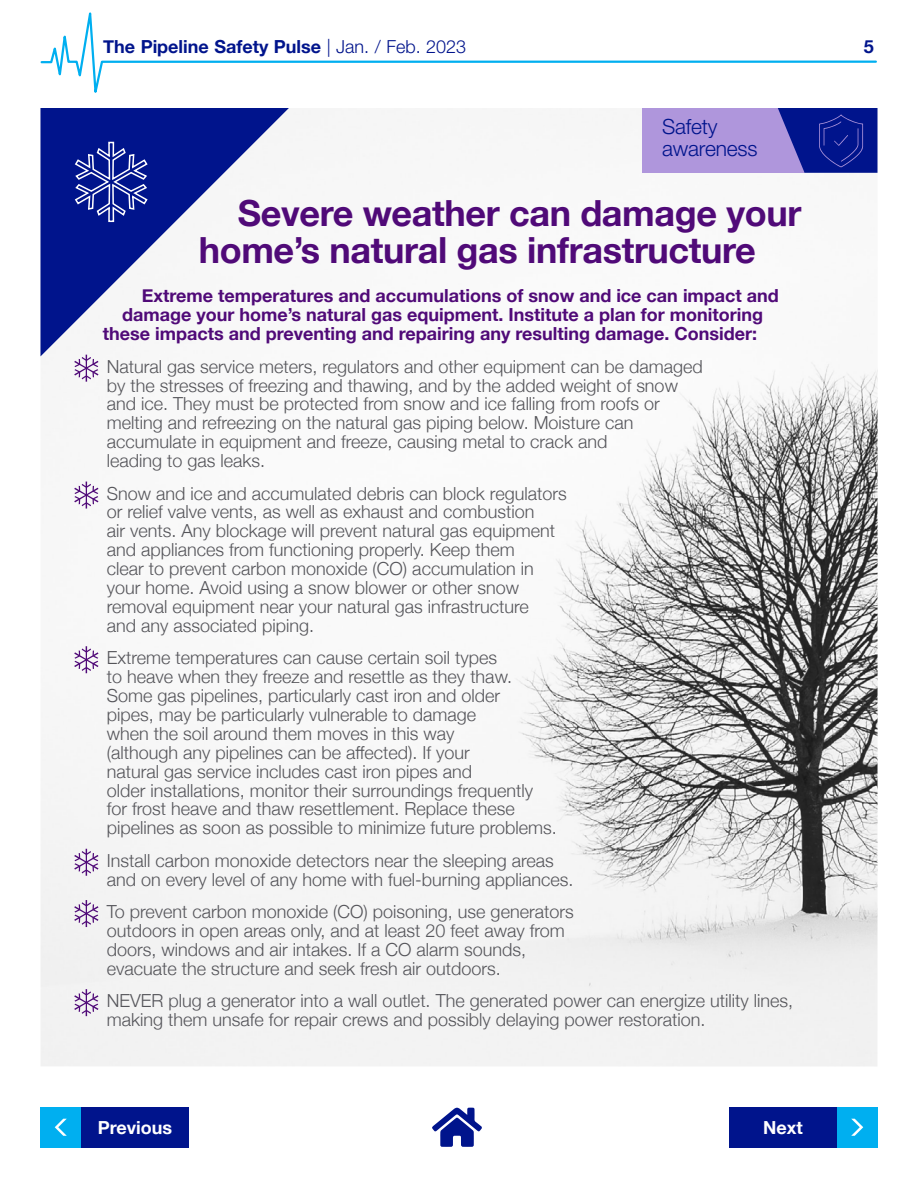
<style>
.page{position:relative;width:918px;height:1188px;background:#fff}
.page>*{position:absolute;margin:0;border:0;box-sizing:border-box;transform-origin:0 0}
.t1{font:700 36px/37.8px "Helvetica Neue";letter-spacing:-.01em;color:#500a78}
.t2{font:300 21px/22px "Helvetica Neue LT Pro";letter-spacing:-.01em;color:#00148c}
.t3{font:300 18px/18.9px "Helvetica Neue";color:#55555a}
.t4{font:700 18px "Helvetica Neue";color:#500a78}
.t5{font:700 18px "Helvetica Neue";color:#00148c}
.t6{font:700 18px "Helvetica Neue";color:#fff}
.s1{font-family:"Helvetica Neue LT Pro";font-weight:300}
</style>
<div class="page">
<img style="left:40px;top:110px;width:838px;height:956px">
<svg style="left:40px;top:12px;width:837px;height:81px"></svg>
<div style="left:81px;top:1107px;width:108px;height:41px;background:#00148c"></div>
<div style="left:40px;top:1107px;width:41px;height:41px;background:#00aff0"></div>
<svg style="left:55px;top:1119px;width:12px;height:17px"></svg>
<div style="left:837px;top:1107px;width:41px;height:41px;background:#00aff0"></div>
<svg style="left:851px;top:1119px;width:12px;height:17px"></svg>
<div style="left:729px;top:1107px;width:108px;height:41px;background:#00148c"></div>
<svg style="left:432px;top:1107px;width:50px;height:40px"></svg>
<svg style="left:74px;top:356px;width:24px;height:26px"></svg>
<svg style="left:74px;top:482px;width:24px;height:27px"></svg>
<svg style="left:74px;top:646px;width:24px;height:27px"></svg>
<svg style="left:74px;top:849px;width:24px;height:27px"></svg>
<svg style="left:74px;top:900px;width:24px;height:27px"></svg>
<svg style="left:74px;top:989px;width:24px;height:27px"></svg>
<div style="left:642px;top:108px;width:163px;height:65px;background:#af96dc"></div>
<svg style="left:778px;top:108px;width:100px;height:65px"></svg>
<svg style="left:40px;top:108px;width:249px;height:248px;fill:#f6f6f6"></svg>
<svg style="left:74px;top:141px;width:75px;height:82px"></svg>
<p class="t5" style="left:103px;top:32px;width:365px">The Pipeline Safety Pulse <span class="s1">| Jan. / Feb. 2023</span></p>
<p class="t5" style="left:864px;top:32px;width:12px">5</p>
<p class="t2" style="left:662px;top:115px;width:97px">Safety awareness</p>
<h1 class="t1" style="left:199px;top:195px;width:604px;text-indent:39px">Severe weather can damage your home’s natural gas infrastructure</h1>
<p class="t4" style="left:142px;top:282px;width:639px">Extreme temperatures and accumulations of snow and ice can impact and</p>
<p class="t4" style="left:122px;top:301px;width:642px">damage your home’s natural gas equipment. Institute a plan for monitoring</p>
<p class="t4" style="left:103px;top:320px;width:656px">these impacts and preventing and repairing any resulting damage. Consider:</p>
<p class="t3" style="left:107px;top:355px;width:597px">Natural gas service meters, regulators and other equipment can be damaged by the stresses of freezing and thawing, and by the added weight of snow and ice. They must be protected from snow and ice falling from roofs or melting and refreezing on the natural gas piping below. Moisture can accumulate in equipment and freeze, causing metal to crack and<br>leading to gas leaks.</p>
<p class="t3" style="left:107px;top:482px;width:461px">Snow and ice and accumulated debris can block regulators or relief valve vents, as well as exhaust and combustion<br>air vents. Any blockage will prevent natural gas equipment and appliances from functioning properly. Keep them<br>clear to prevent carbon monoxide (CO) accumulation in your home. Avoid using a snow blower or other snow removal equipment near your natural gas infrastructure<br>and any associated piping.</p>
<p class="t3" style="left:107px;top:647px;width:452px">Extreme temperatures can cause certain soil types<br>to heave when they freeze and resettle as they thaw.<br>Some gas pipelines, particularly cast iron and older<br>pipes, may be particularly vulnerable to damage<br>when the soil around them moves in this way<br>(although any pipelines can be affected). If your<br>natural gas service includes cast iron pipes and<br>older installations, monitor their surroundings frequently for frost heave and thaw resettlement. Replace these pipelines as soon as possible to minimize future problems.</p>
<p class="t3" style="left:107px;top:850px;width:468px">Install carbon monoxide detectors near the sleeping areas and on every level of any home with fuel-burning appliances.</p>
<p class="t3" style="left:107px;top:901px;width:468px">To prevent carbon monoxide (CO) poisoning, use generators outdoors in open areas only, and at least 20 feet away from doors, windows and air intakes. If a CO alarm sounds, evacuate the structure and seek fresh air outdoors.</p>
<p class="t3" style="left:107px;top:990px;width:688px">NEVER plug a generator into a wall outlet. The generated power can energize utility lines, making them unsafe for repair crews and possibly delaying power restoration.</p>
<p class="t6" style="left:98px;top:1113px;width:76px">Previous</p>
<p class="t6" style="left:763px;top:1113px;width:41px">Next</p>
</div>
